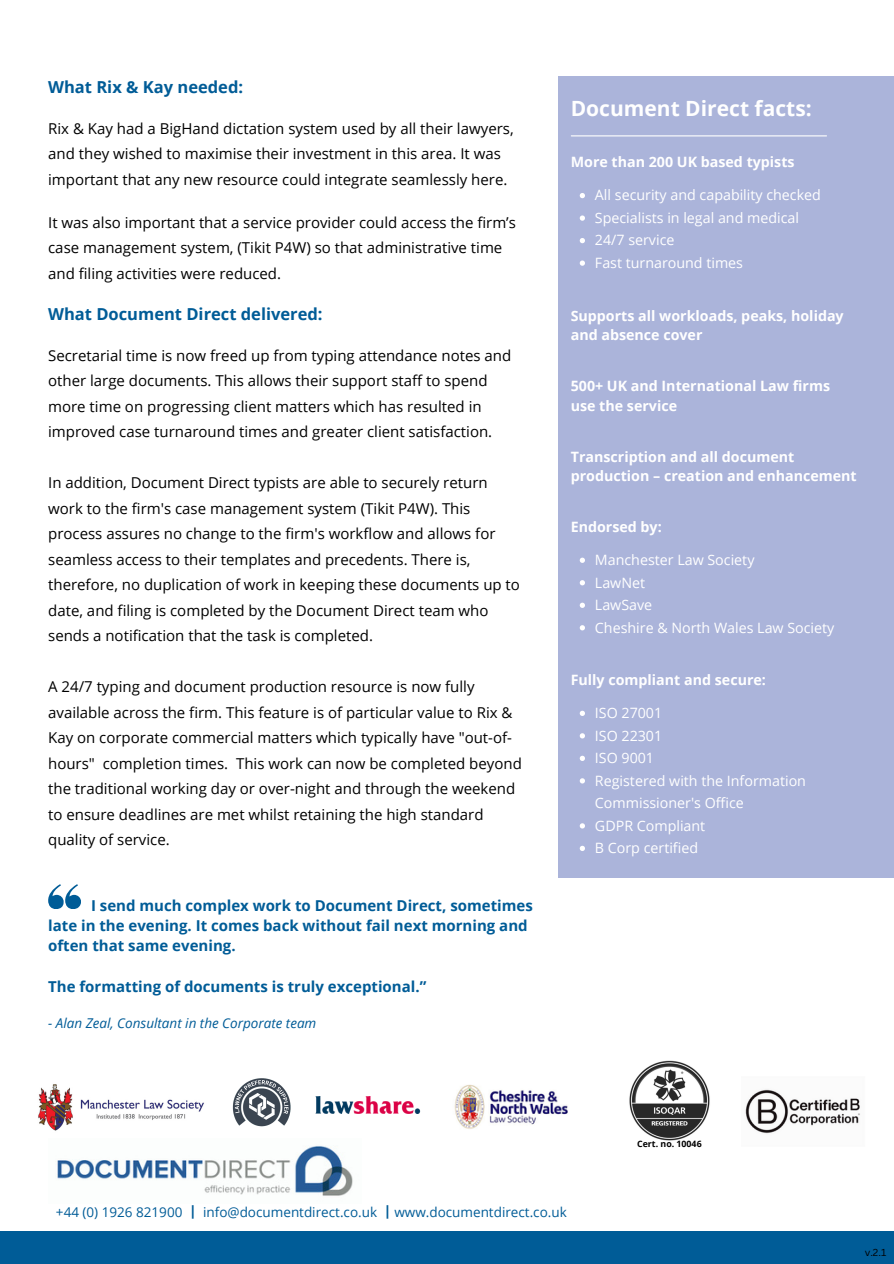
<style>
.page{position:relative;width:894px;height:1264px;background:#fff}
.page>*{position:absolute;margin:0;border:0;box-sizing:border-box;transform-origin:0 0}
.t1{font:700 21px "Open Sans";color:#fff}
.t2{font:700 16.5px "Open Sans";color:#005c97}
.t3{font:15px/25.5px "Open Sans";color:#000}
.t4{font:700 15px/20.2px "Open Sans";color:#005c97}
.t5{font:14.25px/22.5px "Open Sans";color:#fff}
.t6{font:700 14.25px/19.5px "Open Sans";color:#fff}
.t7{font:13.5px "Open Sans";color:#005c97}
.t8{font:italic 13.5px "Open Sans";color:#005c97}
.t9{font:9.9px "Canva Sans";color:#000}
.t10{font:700 8.85px "Open Sans";color:#000}
.s1{font-family:"Noto Sans CJ Ksc"}
</style>
<div class="page">
<div style="left:0;top:1231px;width:893px;height:32px;background:#005c97"></div>
<img style="left:55px;top:1146px;width:298px;height:50px">
<div style="left:558px;top:76px;width:335px;height:801px;background:#abb4da"></div>
<hr style="left:571px;top:135px;width:255px;height:1px;background:#fff">
<svg style="left:48px;top:884px;width:33px;height:24px"></svg>
<svg style="left:579px;top:193px;width:6px;height:5px"></svg>
<svg style="left:579px;top:215px;width:6px;height:6px"></svg>
<svg style="left:579px;top:238px;width:6px;height:5px"></svg>
<svg style="left:579px;top:260px;width:6px;height:6px"></svg>
<svg style="left:579px;top:557px;width:6px;height:6px"></svg>
<svg style="left:579px;top:580px;width:6px;height:5px"></svg>
<svg style="left:579px;top:602px;width:6px;height:28px"></svg>
<svg style="left:579px;top:710px;width:6px;height:6px"></svg>
<svg style="left:579px;top:733px;width:6px;height:6px"></svg>
<svg style="left:579px;top:755px;width:6px;height:6px"></svg>
<svg style="left:579px;top:778px;width:6px;height:5px"></svg>
<svg style="left:579px;top:823px;width:6px;height:5px"></svg>
<svg style="left:579px;top:845px;width:6px;height:6px"></svg>
<img style="left:38px;top:1084px;width:166px;height:47px">
<img style="left:315px;top:1096px;width:105px;height:17px">
<img style="left:454px;top:1085px;width:114px;height:44px">
<img style="left:232px;top:1078px;width:59px;height:47px">
<img style="left:745px;top:1089px;width:115px;height:45px">
<img style="left:629px;top:1060px;width:81px;height:80px">
<p class="t2" style="left:48px;top:75px;width:196px">What Rix &amp; Kay needed:</p>
<p class="t3" style="left:48px;top:115px;width:467px">Rix &amp; Kay had a BigHand dictation system used by all their lawyers, and they wished to maximise their investment in this area. It was important that any new resource could integrate seamlessly here.</p>
<p class="t3" style="left:48px;top:209px;width:469px">It was also important that a service provider could access the firm’s case management system, (Tikit P4W) so that administrative time and filing activities were reduced.</p>
<h3 class="t2" style="left:48px;top:302px;width:276px">What Document Direct delivered:</h3>
<h2 class="t3" style="left:48px;top:342px;width:464px">Secretarial time is now freed up from typing attendance notes and other large documents. This allows their support staff to spend more time on progressing client matters which has resulted in improved case turnaround times and greater client satisfaction.</h2>
<h3 class="t3" style="left:48px;top:470px;width:473px">In addition, Document Direct typists are able to securely return work to the firm's case management system (Tikit P4W). This process assures no change to the firm's workflow and allows for seamless access to their templates and precedents. There is, therefore, no duplication of work in keeping these documents up to date, and filing is completed by the Document Direct team who sends a notification that the task is completed.</h3>
<h3 class="t3" style="left:48px;top:674px;width:475px">A 24/7 typing and document production resource is now fully available across the firm. This feature is of particular value to Rix &amp; Kay on corporate commercial matters which typically have "out-of&shy;hours" completion times. This work can now be completed beyond the traditional working day or over-night and through the weekend to ensure deadlines are met whilst retaining the high standard quality of service.</h3>
<h3 class="t4" style="left:48px;top:895px;width:486px;text-indent:43px">I send much complex work to Document Direct, sometimes late in the evening. It comes back without fail next morning and often that same evening.</h3>
<h1 class="t4" style="left:48px;top:976px;width:379px">The formatting of documents is truly exceptional.”</h1>
<h4 class="t8" style="left:48px;top:1013px;width:270px">- Alan Zeal, Consultant in the Corporate team</h4>
<p class="t1" style="left:570px;top:94px;width:242px">Document Direct facts:</p>
<p class="t6" style="left:570px;top:152px;width:225px">More than 200 UK based typists</p>
<p class="t5" style="left:594px;top:184px;width:227px">All security and capability checked</p>
<p class="t5" style="left:594px;top:206px;width:205px">Specialists in legal and medical</p>
<p class="t5" style="left:594px;top:229px;width:81px">24/7 service</p>
<h4 class="t5" style="left:594px;top:251px;width:150px">Fast turnaround times</h4>
<h4 class="t6" style="left:570px;top:305px;width:274px">Supports all workloads, peaks, holiday and absence cover</h4>
<h4 class="t6" style="left:570px;top:376px;width:261px">500+ UK and International Law firms use the service</h4>
<h4 class="t6" style="left:570px;top:446px;width:287px">Transcription and all document production – creation and enhancement</h4>
<p class="t6" style="left:570px;top:517px;width:92px">Endorsed by:</p>
<p class="t5" style="left:594px;top:548px;width:161px">Manchester Law Society</p>
<p class="t5" style="left:594px;top:571px;width:52px">LawNet</p>
<p class="t5" style="left:594px;top:593px;width:59px">LawSave</p>
<h4 class="t5" style="left:594px;top:616px;width:241px">Cheshire &amp; North Wales Law Society</h4>
<p class="t6" style="left:570px;top:670px;width:197px">Fully compliant and secure:</p>
<p class="t5" style="left:594px;top:701px;width:69px">ISO 27001</p>
<p class="t5" style="left:594px;top:724px;width:69px">ISO 22301</p>
<p class="t5" style="left:594px;top:746px;width:61px">ISO 9001</p>
<p class="t5" style="left:594px;top:769px;width:212px">Registered with the Information<br>Commissioner's Office</p>
<p class="t5" style="left:594px;top:814px;width:112px">GDPR Compliant</p>
<h1 class="t5" style="left:594px;top:836px;width:105px">B Corp certified</h1>
<h3 class="t1" style="left:570px;top:388px;width:157px">these benefits:</h3>
<p class="t7" style="left:56px;top:1202px;width:512px">+44 (0) 1926 821900 <span class="s1">┃</span> info@documentdirect.co.uk <span class="s1">┃</span>www.documentdirect.co.uk</p>
<h5 class="t10" style="left:637px;top:1137px;width:66px">Cert. no. 10046</h5>
<p class="t9" style="left:864px;top:1245px;width:23px">v.2.1</p>
</div>
